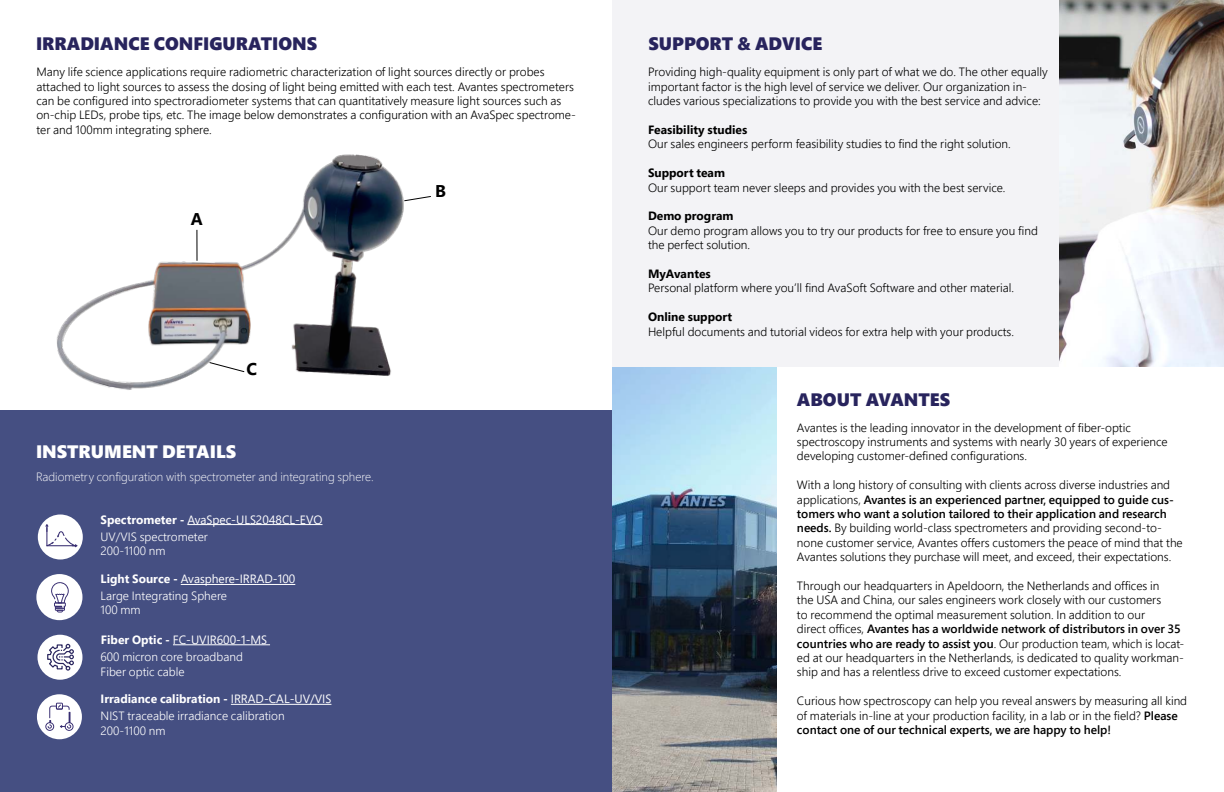
<style>
.page{position:relative;width:1224px;height:792px;background:#fff}
.page>*{position:absolute;margin:0;border:0;box-sizing:border-box;transform-origin:0 0}
.t1{font:900 18px "Segoe Pro";color:#28245d}
.t2{font:900 18px "Segoe Pro";color:#fff}
.t3{font:700 17px "Segoe Pro";color:#000}
.t4{font:300 12px/14.4px "Segoe Pro";color:#000}
.t5{font:300 12px/16.2px "Segoe Pro";color:#fff}
.t6{font:700 12px "Segoe Pro";color:#000}
.t7{font:300 12px "Segoe Pro";color:#fff}
.t8{font:12px/17.2px "Segoe Pro";color:#fff}
.s1{font-weight:700}
.s2{font-weight:300}
.s3{font-weight:400}
.s4{font-weight:600}
</style>
<div class="page">
<div style="left:0;top:411px;width:612px;height:381px;background:#454f82"></div>
<img style="left:56px;top:154px;width:348px;height:236px">
<img style="left:612px;top:366px;width:165px;height:426px">
<div style="left:612px;top:0;width:612px;height:366px;background:#f3f3f6"></div>
<img style="left:1059px;top:0;width:165px;height:366px">
<svg style="left:403px;top:195px;width:28px;height:7px"></svg>
<hr style="left:196px;top:230px;width:2px;height:31px;background:#000">
<svg style="left:208px;top:361px;width:37px;height:12px"></svg>
<hr style="left:181px;top:584px;width:114px;height:1px;background:#fff">
<hr style="left:173px;top:644px;width:97px;height:1px;background:#fff">
<hr style="left:231px;top:704px;width:100px;height:1px;background:#fff">
<div style="left:37px;top:635px;width:45px;height:45px;background:#fff;border-radius:50%"></div>
<svg style="left:47px;top:643px;width:27px;height:28px"></svg>
<div style="left:36px;top:574px;width:46px;height:46px;background:#fff;border-radius:50%"></div>
<svg style="left:51px;top:582px;width:18px;height:31px"></svg>
<div style="left:38px;top:515px;width:45px;height:45px;background:#fff;border-radius:50%"></div>
<svg style="left:45px;top:524px;width:32px;height:23px"></svg>
<div style="left:37px;top:694px;width:45px;height:45px;background:#fff;border-radius:50%"></div>
<svg style="left:45px;top:703px;width:29px;height:28px"></svg>
<hr style="left:187px;top:524px;width:135px;height:1px;background:#fff">
<h1 class="t1" style="left:36px;top:36px;width:283px">IRRADIANCE CONFIGURATIONS</h1>
<p class="t4" style="left:36px;top:64px;width:541px">Many life science applications require radiometric characterization of light sources directly or probes attached to light sources to assess the dosing of light being emitted with each test. Avantes spectrometers can be configured into spectroradiometer systems that can quantitatively measure light sources such as on-chip LEDs, probe tips, etc. The image below demonstrates a configuration with an AvaSpec spectrome&shy;ter and 100mm integrating sphere.</p>
<h2 class="t3" style="left:191px;top:212px;width:13px">A</h2>
<h2 class="t3" style="left:246px;top:363px;width:12px">C</h2>
<h1 class="t2" style="left:36px;top:444px;width:202px">INSTRUMENT DETAILS</h1>
<p class="t7" style="left:36px;top:468px;width:339px">Radiometry configuration with spectrometer and integrating sphere.</p>
<p class="t8" style="left:101px;top:512px;width:223px"><span class="s1">Spectrometer -</span> AvaSpec-ULS2048CL-EVO<br><span class="s2">UV/VIS spectrometer</span></p>
<p class="t5" style="left:101px;top:542px;width:66px">200-1100 nm</p>
<p class="t5" style="left:101px;top:571px;width:196px"><span class="s1">Light Source -</span> <span class="s3">Avasphere-IRRAD-100<br></span>Large Integrating Sphere</p>
<p class="t5" style="left:101px;top:601px;width:42px">100 mm</p>
<p class="t5" style="left:101px;top:630px;width:168px;line-height:17.7px"><span class="s1">Fiber Optic -</span> <span class="s3">FC-UVIR600-1-MS<br></span>600 micron core broadband</p>
<p class="t5" style="left:101px;top:665px;width:86px">Fiber optic cable</p>
<p class="t5" style="left:101px;top:690px;width:232px;line-height:17px"><span class="s1">Irradiance calibration -</span> <span class="s3">IRRAD-CAL-UV/VIS<br></span>NIST traceable irradiance calibration</p>
<p class="t5" style="left:101px;top:722px;width:66px">200-1100 nm</p>
<h2 class="t3" style="left:435px;top:184px;width:12px">B</h2>
<h1 class="t1" style="left:649px;top:36px;width:175px">SUPPORT &amp; ADVICE</h1>
<p class="t4" style="left:648px;top:65px;width:401px">Providing high-quality equipment is only part of what we do. The other equally important factor is the high level of service we deliver. Our organization in&shy;cludes various specializations to provide you with the best service and advice:</p>
<p class="t6" style="left:648px;top:121px;width:101px">Feasibility studies</p>
<p class="t4" style="left:648px;top:137px;width:364px">Our sales engineers perform feasibility studies to find the right solution.</p>
<p class="t6" style="left:648px;top:168px;width:79px">Support team</p>
<p class="t4" style="left:648px;top:180px;width:359px">Our support team never sleeps and provides you with the best service.</p>
<p class="t6" style="left:648px;top:211px;width:87px">Demo program</p>
<p class="t4" style="left:648px;top:223px;width:391px">Our demo program allows you to try our products for free to ensure you find the perfect solution.</p>
<p class="t6" style="left:648px;top:265px;width:64px">MyAvantes</p>
<p class="t4" style="left:648px;top:281px;width:368px">Personal platform where you’ll find AvaSoft Software and other material.</p>
<p class="t6" style="left:648px;top:312px;width:86px">Online support</p>
<p class="t4" style="left:648px;top:324px;width:368px">Helpful documents and tutorial videos for extra help with your products.</p>
<h1 class="t1" style="left:797px;top:392px;width:155px">ABOUT AVANTES</h1>
<p class="t4" style="left:797px;top:420px;width:372px">Avantes is the leading innovator in the development of fiber-optic spectroscopy instruments and systems with nearly 30 years of experience developing customer-defined configurations.</p>
<p class="t4" style="left:797px;top:478px;width:387px">With a long history of consulting with clients across diverse industries and applications, <span class="s4">Avantes is an experienced partner, equipped to guide cus&shy;tomers who want a solution tailored to their application and research needs.</span> By building world-class spectrometers and providing second-to&shy;none customer service, Avantes offers customers the peace of mind that the Avantes solutions they purchase will meet, and exceed, their expectations.</p>
<p class="t4" style="left:797px;top:578px;width:389px">Through our headquarters in Apeldoorn, the Netherlands and offices in<br>the USA and China, our sales engineers work closely with our customers<br>to recommend the optimal measurement solution. In addition to our<br>direct offices, <span class="s4">Avantes has a worldwide network of distributors in over 35 countries who are ready to assist you</span>. Our production team, which is locat&shy;ed at our headquarters in the Netherlands, is dedicated to quality workman&shy;ship and has a relentless drive to exceed customer expectations.</p>
<p class="t4" style="left:797px;top:694px;width:392px">Curious how spectroscopy can help you reveal answers by measuring all kind of materials in-line at your production facility, in a lab or in the field? <span class="s4">Please contact one of our technical experts, we are happy to help!</span></p>
</div>
